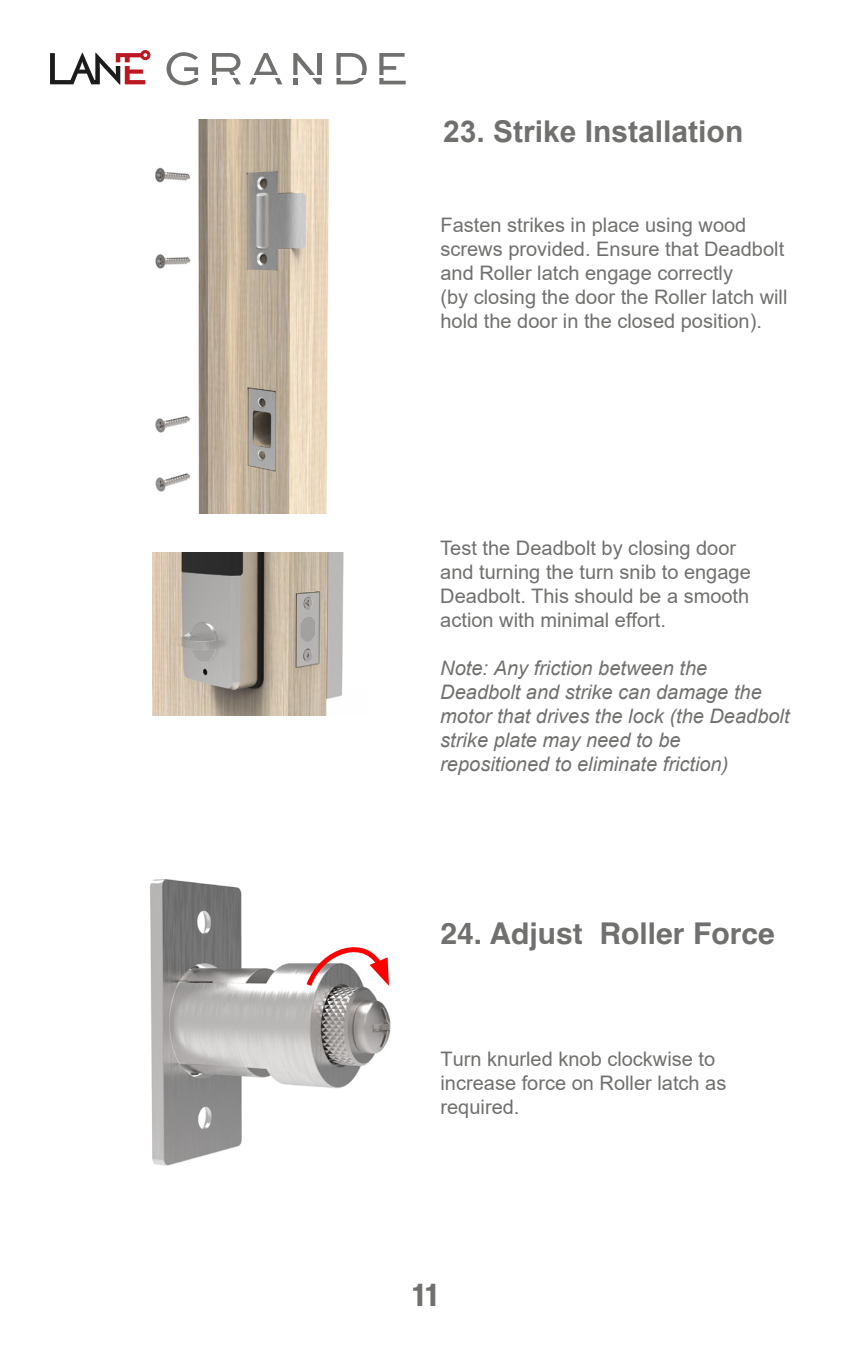
<style>
.page{position:relative;width:851px;height:1347px;background:#fff}
.page>*{position:absolute;margin:0;border:0;box-sizing:border-box;transform-origin:0 0}
.t1{font:700 30px "Arial";color:#70706e}
.t2{font:700 30px "Helvetica";color:#70706e}
.t3{font:700 30px "Atlas Grotesk";color:#70706e}
.t4{font:20px/24px "Arial";color:#70706e}
.t5{font:italic 20px/24px "Arial";color:#70706e}
.s1{font-style:inherit}
</style>
<div class="page">
<svg style="left:166px;top:52px;width:32px;height:33px"></svg>
<svg style="left:336px;top:53px;width:31px;height:31px"></svg>
<svg style="left:379px;top:53px;width:26px;height:31px"></svg>
<svg style="left:293px;top:53px;width:28px;height:31px"></svg>
<svg style="left:249px;top:53px;width:33px;height:31px"></svg>
<svg style="left:212px;top:53px;width:29px;height:31px"></svg>
<svg style="left:50px;top:50px;width:100px;height:35px"></svg>
<img style="left:155px;top:120px;width:174px;height:394px">
<img style="left:150px;top:879px;width:241px;height:287px">
<svg style="left:302px;top:934px;width:87px;height:57px"></svg>
<img style="left:152px;top:552px;width:192px;height:163px">
<p class="t1" style="left:443px;top:110px;width:302px">23. Strike Installation</p>
<p class="t4" style="left:440px;top:213px;width:348px">Fasten strikes in place using wood screws provided. Ensure that Deadbolt and Roller latch engage correctly<br>(by closing the door the Roller latch will hold the door in the closed position).</p>
<p class="t4" style="left:440px;top:536px;width:312px">Test the Deadbolt by closing door and turning the <span class="s1">turn</span> snib to engage<br>Deadbolt. This should be a smooth action with minimal effort.</p>
<p class="t5" style="left:440px;top:656px;width:351px">Note: Any friction between the Deadbolt and strike can damage the motor that drives the lock (the Deadbolt strike plate may need to be repositioned to eliminate friction)</p>
<p class="t2" style="left:440px;top:915px;width:336px">24. Adjust Roller Force</p>
<p class="t4" style="left:440px;top:1047px;width:287px">Turn knurled knob clockwise to increase force on Roller <span class="s1">latch</span> as required.</p>
<p class="t3" style="left:412px;top:1270px;width:27px">11</p>
</div>
